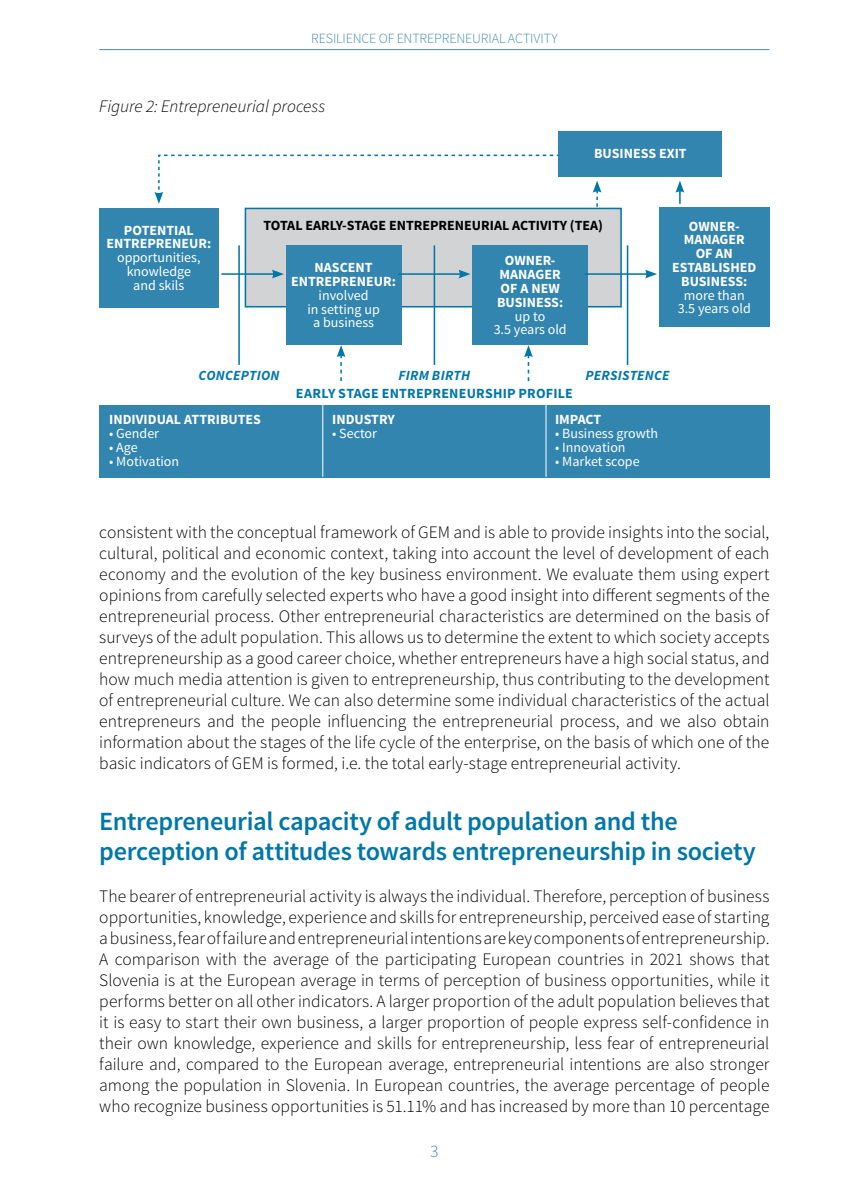
<style>
.page{position:relative;width:844px;height:1191px;background:#fff}
.page>*{position:absolute;margin:0;border:0;box-sizing:border-box;transform-origin:0 0}
._1_1_Naslov{font:600 26.25px/29.8px "Source Sans Pro";letter-spacing:-.015em;color:#0077a8}
.BODY{font:300 17.5px/21px "Source Sans Pro";color:#000;text-align:justify}
.Podpis_SLIKA{font:italic 300 17.5px "Source Sans Pro";letter-spacing:-.005em;color:#000}
.t1{font:300 17.5px "Source Sans Pro";color:#468bb3}
.t2{font:14px/13.8px "Source Sans Pro";color:#fff;text-align:center}
.t3{font:700 14px/13.8px "Source Sans Pro";color:#fff;text-align:center}
.t4{font:700 14px "Source Sans Pro";color:#000}
.t5{font:300 14px "Source Sans Pro";letter-spacing:-.01em;color:#468bb3}
.BODY-2{font:700 14px "Source Sans Pro";letter-spacing:.015em;color:#0077a8}
.BODY-3{font:italic 700 14px "Source Sans Pro";letter-spacing:.015em;color:#0077a8}
</style>
<div class="page">
<hr style="left:99px;top:49px;width:670px;height:1px;background:#468bb3">
<svg style="left:592px;top:181px;width:9px;height:27px"></svg>
<div style="left:245px;top:208px;width:376px;height:99px;background:#d1d3d4"></div>
<div style="left:244px;top:208px;width:377px;height:99px;border:2px solid #0077a8"></div>
<div style="left:558px;top:131px;width:164px;height:45px;background:#3285af"></div>
<div style="left:659px;top:208px;width:110px;height:119px;background:#3285af"></div>
<div style="left:472px;top:245px;width:115px;height:100px;background:#3285af"></div>
<div style="left:286px;top:245px;width:115px;height:100px;background:#3285af"></div>
<div style="left:99px;top:208px;width:119px;height:99px;background:#3285af"></div>
<div style="left:99px;top:405px;width:670px;height:72px;background:#3285af"></div>
<svg style="left:154px;top:154px;width:406px;height:50px"></svg>
<svg style="left:336px;top:345px;width:9px;height:36px"></svg>
<hr style="left:238px;top:245px;width:2px;height:120px;background:#0077a8">
<hr style="left:433px;top:245px;width:2px;height:120px;background:#0077a8">
<hr style="left:626px;top:245px;width:2px;height:120px;background:#0077a8">
<svg style="left:524px;top:345px;width:8px;height:36px"></svg>
<svg style="left:675px;top:181px;width:9px;height:23px"></svg>
<hr style="left:221px;top:273px;width:53px;height:2px;background:#0077a8">
<svg style="left:272px;top:270px;width:12px;height:8px"></svg>
<hr style="left:398px;top:273px;width:63px;height:2px;background:#0077a8">
<svg style="left:458px;top:270px;width:12px;height:8px"></svg>
<hr style="left:584px;top:273px;width:63px;height:2px;background:#0077a8">
<svg style="left:645px;top:270px;width:12px;height:8px"></svg>
<hr style="left:322px;top:405px;width:1px;height:71px;background:#fff">
<hr style="left:545px;top:405px;width:1px;height:71px;background:#fff">
<p class="t5" style="left:311px;top:30px;width:248px">RESILIENCE OF ENTREPRENEURIAL ACTIVITY</p>
<p class="Podpis_SLIKA" style="left:99px;top:96px;width:227px">Figure 2: Entrepreneurial process</p>
<p class="t3" style="left:594px;top:147px;width:94px">BUSINESS EXIT</p>
<p class="t3" style="left:106px;top:223px;width:106px">POTENTIAL<br>ENTREPRENEUR:</p>
<p class="t2" style="left:117px;top:251px;width:85px">opportunities, knowledge and skils</p>
<p class="t4" style="left:263px;top:216px;width:341px">TOTAL EARLY-STAGE ENTREPRENEURIAL ACTIVITY (TEA)</p>
<p class="t3" style="left:291px;top:261px;width:106px">NASCENT<br>ENTREPRENEUR:</p>
<p class="t2" style="left:307px;top:288px;width:74px">involved<br>in setting up a business</p>
<p class="t3" style="left:497px;top:254px;width:68px">OWNER-<br>MANAGER<br>OF A NEW<br>BUSINESS:</p>
<p class="t2" style="left:493px;top:309px;width:74px">up to<br>3.5 years old</p>
<p class="t3" style="left:672px;top:219px;width:86px">OWNER-<br>MANAGER<br>OF AN<br>ESTABLISHED<br>BUSINESS:</p>
<p class="t2" style="left:677px;top:288px;width:74px">more than<br>3.5 years old</p>
<p class="BODY-3" style="left:198px;top:367px;width:82px">CONCEPTION</p>
<p class="BODY-3" style="left:398px;top:367px;width:73px">FIRM BIRTH</p>
<p class="BODY-2" style="left:296px;top:385px;width:278px">EARLY STAGE ENTREPRENEURSHIP PROFILE</p>
<p class="BODY-3" style="left:585px;top:367px;width:85px">PERSISTENCE</p>
<p class="t3" style="left:109px;top:413px;width:153px">INDIVIDUAL ATTRIBUTES</p>
<p class="t2" style="left:109px;top:426px;width:51px">• Gender</p>
<p class="t2" style="left:109px;top:440px;width:30px">• Age</p>
<p class="t2" style="left:109px;top:454px;width:71px">• Motivation</p>
<p class="t3" style="left:332px;top:413px;width:64px">INDUSTRY</p>
<p class="t2" style="left:332px;top:426px;width:46px">• Sector</p>
<p class="t3" style="left:555px;top:413px;width:48px">IMPACT</p>
<p class="t2" style="left:555px;top:426px;width:105px">• Business growth</p>
<p class="t2" style="left:555px;top:440px;width:72px">• Innovation</p>
<p class="t2" style="left:555px;top:454px;width:86px">• Market scope</p>
<p class="BODY" style="left:99px;top:522px;width:671px">consistent with the conceptual framework of GEM and is able to provide insights into the social, cultural, political and economic context, taking into account the level of development of each economy and the evolution of the key business environment. We evaluate them using expert opinions from carefully selected experts who have a good insight into different segments of the entrepreneurial process. Other entrepreneurial characteristics are determined on the basis of surveys of the adult population. This allows us to determine the extent to which society accepts entrepreneurship as a good career choice, whether entrepreneurs have a high social status, and how much media attention is given to entrepreneurship, thus contributing to the development of entrepreneurial culture. We can also determine some individual characteristics of the actual entrepreneurs and the people influencing the entrepreneurial process, and we also obtain information about the stages of the life cycle of the enterprise, on the basis of which one of the basic indicators of GEM is formed, i.e. the total early-stage entrepreneurial activity.</p>
<p class="_1_1_Naslov" style="left:99px;top:807px;width:657px">Entrepreneurial capacity of adult population and the perception of attitudes towards entrepreneurship in society</p>
<p class="BODY" style="left:99px;top:885px;width:671px;text-align:left">The bearer of entrepreneurial activity is always the individual. Therefore, perception of business opportunities, knowledge, experience and skills for entrepreneurship, perceived ease of starting a business, fear of failure and entrepreneurial intentions are key components of entrepreneurship.<br>A comparison with the average of the participating European countries in 2021 shows that Slovenia is at the European average in terms of perception of business opportunities, while it performs better on all other indicators. A larger proportion of the adult population believes that it is easy to start their own business, a larger proportion of people express self-confidence in their own knowledge, experience and skills for entrepreneurship, less fear of entrepreneurial failure and, compared to the European average, entrepreneurial intentions are also stronger among the population in Slovenia. In European countries, the average percentage of people who recognize business opportunities is 51.11% and has increased by more than 10 percentage</p>
<p class="t1" style="left:430px;top:1141px;width:10px">3</p>
</div>
